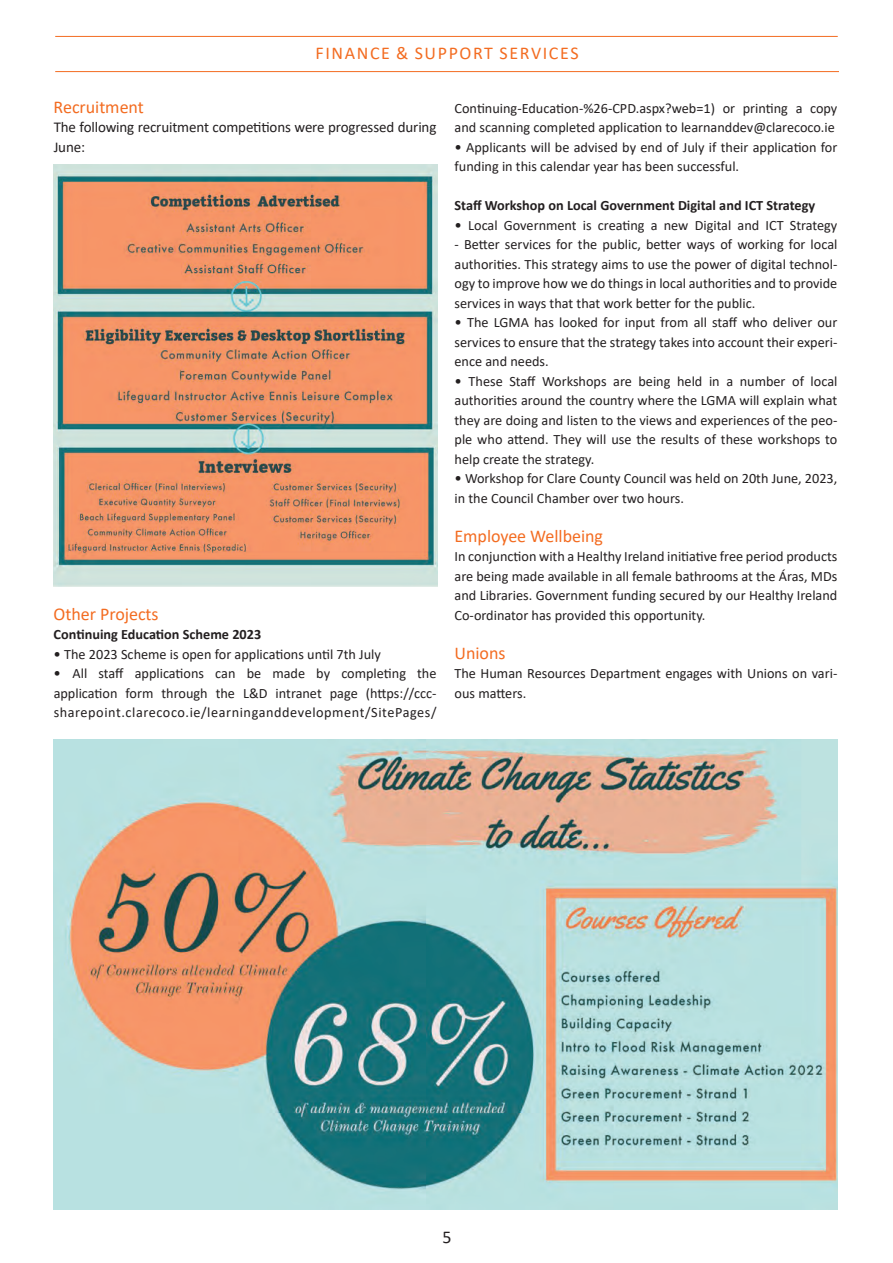
<style>
.page{position:relative;width:893px;height:1263px;background:#fff}
.page>*{position:absolute;margin:0;border:0;box-sizing:border-box;transform-origin:0 0}
.t1{font:18px "Calibri";color:#f36c21}
.t2{font:18px "Calibri";letter-spacing:.09em;color:#f36c21}
.t3{font:18px "Calibri";color:#231f20}
.t4{font:15px/19.5px "Calibri";letter-spacing:-.01em;color:#231f20}
.t5{font:14.25px/19.5px "Calibri";color:#231f20;text-align:justify}
.t6{font:700 14.25px "Calibri";color:#231f20}
.s1{font-size:15px}
</style>
<div class="page">
<hr style="left:55px;top:71px;width:784px;height:1px;background:#f36c21">
<hr style="left:55px;top:36px;width:783px;height:1px;background:#f36c21">
<img style="left:54px;top:164px;width:384px;height:422px">
<img style="left:54px;top:739px;width:784px;height:470px">
<p class="t2" style="left:316px;top:41px;width:265px">FINANCE &amp; SUPPORT SERVICES</p>
<p class="t1" style="left:54px;top:94px;width:92px">Recruitment</p>
<p class="t4" style="left:54px;top:117px;width:384px">The following recruitment competitions were progressed during<br>June:</p>
<p class="t1" style="left:54px;top:601px;width:106px">Other Projects</p>
<p class="t6" style="left:54px;top:624px;width:209px">Continuing Education Scheme 2023</p>
<p class="t5" style="left:54px;top:644px;width:329px"><span class="s1">•</span> The 2023 Scheme is open for applications until 7th July</p>
<p class="t5" style="left:54px;top:663px;width:384px"><span class="s1">•</span> All staff applications can be made by completing the application form through the L&amp;D intranet page (https://ccc&shy;sharepoint.clarecoco.ie/learninganddevelopment/SitePages/</p>
<p class="t5" style="left:455px;top:98px;width:384px">Continuing-Education-%26-CPD.aspx?web=1) or printing a copy and scanning completed application to learnanddev@clarecoco.ie</p>
<p class="t5" style="left:455px;top:137px;width:384px"><span class="s1">•</span> Applicants will be advised by end of July if their application for funding in this calendar year has been successful.</p>
<p class="t6" style="left:455px;top:195px;width:362px">Staff Workshop on Local Government Digital and ICT Strategy</p>
<p class="t5" style="left:455px;top:215px;width:384px"><span class="s1">•</span> Local Government is creating a new Digital and ICT Strategy</p>
<p class="t5" style="left:455px;top:234px;width:384px">- Better services for the public, better ways of working for local authorities. This strategy aims to use the power of digital technol&shy;ogy to improve how we do things in local authorities and to provide services in ways that that work better for the public.</p>
<p class="t5" style="left:455px;top:312px;width:384px"><span class="s1">•</span> The LGMA has looked for input from all staff who deliver our services to ensure that the strategy takes into account their experi&shy;ence and needs.</p>
<p class="t5" style="left:455px;top:371px;width:384px"><span class="s1">•</span> These Staff Workshops are being held in a number of local authorities around the country where the LGMA will explain what they are doing and listen to the views and experiences of the peo&shy;ple who attend. They will use the results of these workshops to help create the strategy.</p>
<p class="t5" style="left:455px;top:468px;width:384px"><span class="s1">•</span> Workshop for Clare County Council was held on 20th June, 2023, in the Council Chamber over two hours.</p>
<p class="t1" style="left:455px;top:523px;width:150px">Employee Wellbeing</p>
<p class="t5" style="left:455px;top:546px;width:384px">In conjunction with a Healthy Ireland initiative free period products are being made available in all female bathrooms at the Áras, MDs and Libraries. Government funding secured by our Healthy Ireland Co-ordinator has provided this opportunity.</p>
<p class="t1" style="left:455px;top:640px;width:52px">Unions</p>
<p class="t5" style="left:455px;top:663px;width:384px">The Human Resources Department engages with Unions on vari&shy;ous matters.</p>
<p class="t3" style="left:443px;top:1224px;width:11px">5</p>
</div>
